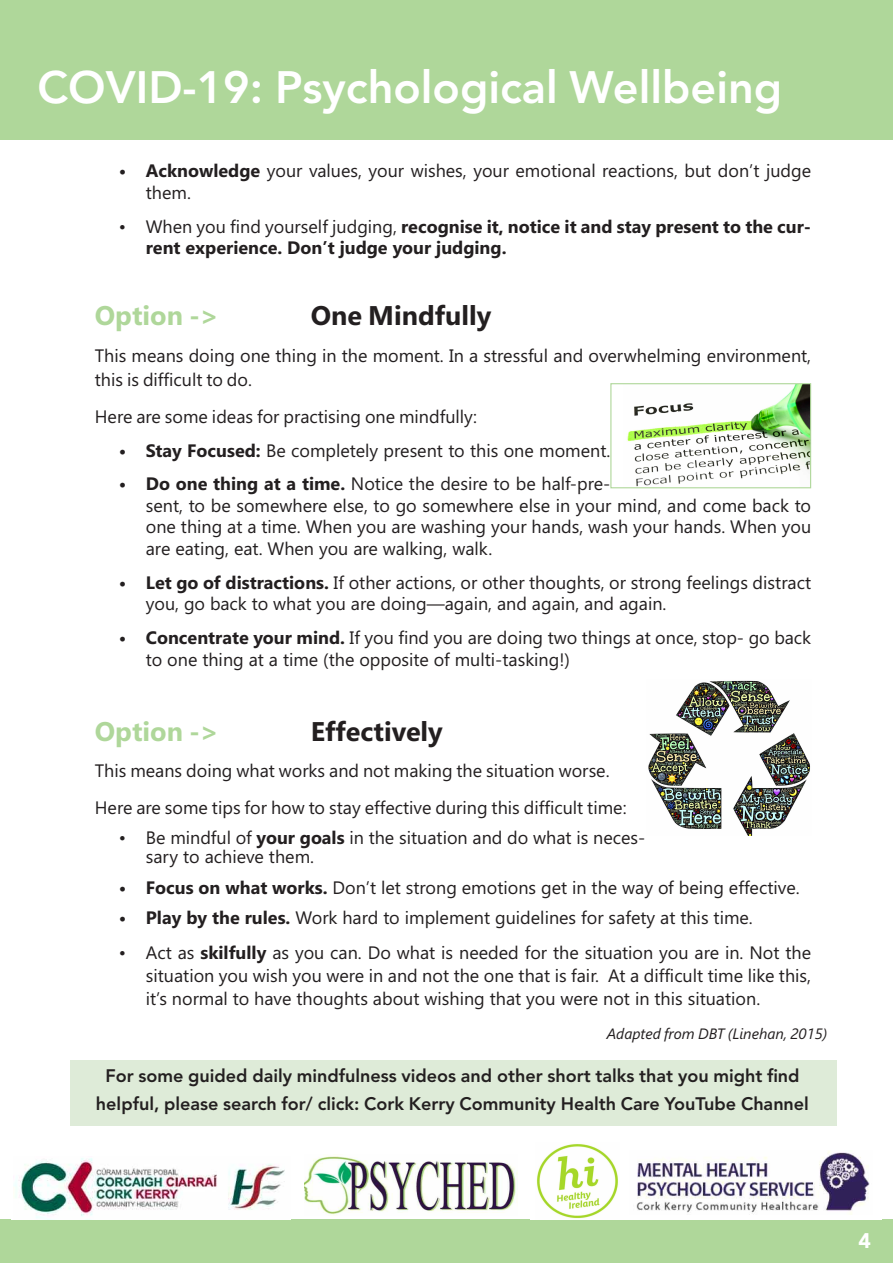
<style>
.page{position:relative;width:893px;height:1263px;background:#fff}
.page>*{position:absolute;margin:0;border:0;box-sizing:border-box;transform-origin:0 0}
.t1{font:800 45px "Avenir";color:#fff}
.t2{font:700 27px "Segoe UI";color:#231f20}
.t3{font:700 27px "Segoe UI";color:#afd79a}
.t4{font:900 21px "Avenir";color:#fff}
.t5{font:18px/21.6px "Segoe UI";color:#231f20}
.t6{font:800 18px/28.7px "Avenir";color:#231f20;text-align:center}
.t7{font:700 18px/21.6px "Segoe UI";color:#231f20}
.t8{font:italic 15px "Segoe UI";color:#231f20}
.s1{font-weight:700}
.s2{font-weight:400}
</style>
<div class="page">
<div style="left:0;top:1219px;width:893px;height:44px;background:#afd79a"></div>
<div style="left:0;top:0;width:893px;height:140px;background:#afd79a"></div>
<img style="left:14px;top:1158px;width:271px;height:60px">
<img style="left:636px;top:1151px;width:234px;height:64px">
<img style="left:304px;top:1156px;width:213px;height:59px">
<img style="left:536px;top:1144px;width:82px;height:75px">
<img style="left:627px;top:385px;width:182px;height:101px">
<div style="left:610px;top:383px;width:201px;height:105px;border:1px solid #afd79a"></div>
<img style="left:648px;top:680px;width:162px;height:155px">
<div style="left:70px;top:1060px;width:766px;height:65px;background:#deebd8"></div>
<h1 class="t1" style="left:38px;top:52px;width:746px">COVID-19: Psychological Wellbeing</h1>
<p class="t5" style="left:146px;top:160px;width:667px;text-indent:-27px"><span class="s1">• Acknowledge</span> your values, your wishes, your emotional reactions, but don’t judge them.</p>
<p class="t7" style="left:146px;top:215px;width:667px;text-indent:-27px"><span class="s2">• When you find yourself judging,</span> recognise it, notice it and stay present to the cur&shy;rent experience. Don’t judge your judging.</p>
<h2 class="t3" style="left:95px;top:300px;width:126px">Option -&gt;</h2>
<h2 class="t2" style="left:311px;top:300px;width:182px">One Mindfully</h2>
<p class="t5" style="left:95px;top:343px;width:718px;line-height:24.6px">This means doing one thing in the moment. In a stressful and overwhelming environment, this is difficult to do.</p>
<p class="t5" style="left:95px;top:406px;width:384px">Here are some ideas for practising one mindfully:</p>
<p class="t5" style="left:119px;top:440px;width:493px"><span class="s1">• Stay Focused:</span> Be completely present to this one moment.</p>
<p class="t5" style="left:146px;top:473px;width:667px;text-indent:-27px"><span class="s1">• Do one thing at a time.</span> Notice the desire to be half-pre-<br>sent, to be somewhere else, to go somewhere else in your mind, and come back to one thing at a time. When you are washing your hands, wash your hands. When you are eating, eat. When you are walking, walk.</p>
<p class="t5" style="left:146px;top:572px;width:667px;text-indent:-27px"><span class="s1">• Let go of distractions.</span> If other actions, or other thoughts, or strong feelings distract you, go back to what you are doing—again, and again, and again.</p>
<p class="t5" style="left:146px;top:627px;width:667px;text-indent:-27px"><span class="s1">• Concentrate your mind.</span> If you find you are doing two things at once, stop- go back to one thing at a time (the opposite of multi-tasking!)</p>
<h2 class="t3" style="left:95px;top:715px;width:126px">Option -&gt;</h2>
<h2 class="t2" style="left:311px;top:715px;width:133px">Effectively</h2>
<p class="t5" style="left:95px;top:753px;width:533px;line-height:36.6px">This means doing what works and not making the situation worse.<br>Here are some tips for how to stay effective during this difficult time:</p>
<p class="t5" style="left:146px;top:829px;width:501px;line-height:18.6px;text-indent:-27px">• Be mindful of <span class="s1">your goals</span> in the situation and do what is neces&shy;sary to achieve them.</p>
<p class="t5" style="left:119px;top:876px;width:682px"><span class="s1">• Focus on what works.</span> Don’t let strong emotions get in the way of being effective.</p>
<p class="t5" style="left:119px;top:907px;width:635px"><span class="s1">• Play by the rules.</span> Work hard to implement guidelines for safety at this time.</p>
<p class="t5" style="left:146px;top:941px;width:667px;line-height:23.1px;text-align:justify;text-indent:-27px">• Act as <span class="s1">skilfully</span> as you can. Do what is needed for the situation you are in. Not the situation you wish you were in and not the one that is fair. At a difficult time like this, it’s normal to have thoughts about wishing that you were not in this situation.</p>
<p class="t8" style="left:607px;top:1025px;width:222px">Adapted from DBT (Linehan, 2015)</p>
<p class="t6" style="left:96px;top:1061px;width:714px">For some guided daily mindfulness videos and other short talks that you might find helpful, please search for/ click: Cork Kerry Community Health Care YouTube Channel</p>
<p class="t4" style="left:858px;top:1222px;width:14px">4</p>
</div>
